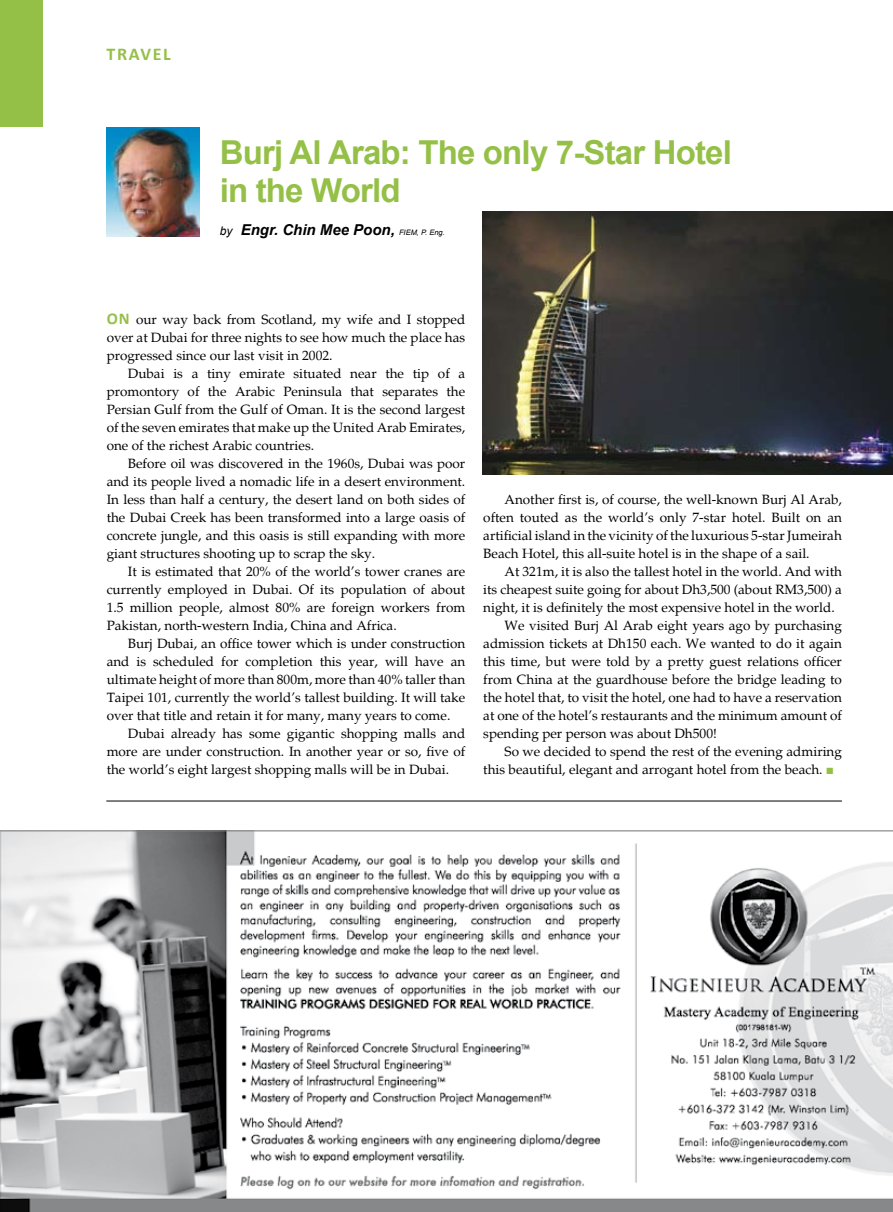
<style>
.page{position:relative;width:893px;height:1212px;background:#fff}
.page>*{position:absolute;margin:0;border:0;box-sizing:border-box;transform-origin:0 0}
.t1{font:700 33px/37.5px "Arial";letter-spacing:-.025em;color:#95c047}
.t2{font:700 18px "Calibri";letter-spacing:.09em;color:#95c047}
.t3{font:italic 700 15px "Arial";color:#000}
.t4{font:13.5px/18px "Palatino";color:#000;text-align:justify}
.s1{font-weight:400;font-size:12px}
.s2{font-weight:400;font-size:7.5px}
.s3{font-family:"Calibri";font-weight:700;font-size:16.5px;color:#95c047}
.s4{color:#95c047}
</style>
<div class="page">
<div style="left:0;top:0;width:43px;height:126px;background:#95c047"></div>
<img style="left:106px;top:128px;width:94px;height:108px">
<img style="left:483px;top:212px;width:410px;height:262px">
<svg style="left:0;top:831px;width:893px;height:381px"></svg>
<hr style="left:106px;top:801px;width:736px;height:1px;background:#000">
<h2 class="t2" style="left:107px;top:42px;width:66px">TRAVEL</h2>
<h1 class="t1" style="left:220px;top:135px;width:514px">Burj Al Arab: The only 7-Star Hotel in the World</h1>
<p class="t3" style="left:220px;top:220px;width:227px"><span class="s1">by</span> Engr. Chin Mee Poon, <span class="s2">FIEM, P. Eng.</span></p>
<p class="t4" style="left:107px;top:311px;width:360px"><span class="s3">ON</span> our way back from Scotland, my wife and I stopped over at Dubai for three nights to see how much the place has progressed since our last visit in 2002.</p>
<p class="t4" style="left:107px;top:365px;width:360px;text-indent:21px">Dubai is a tiny emirate situated near the tip of a promontory of the Arabic Peninsula that separates the Persian Gulf from the Gulf of Oman. It is the second largest of the seven emirates that make up the United Arab Emirates, one of the richest Arabic countries.</p>
<p class="t4" style="left:107px;top:455px;width:360px;text-indent:21px">Before oil was discovered in the 1960s, Dubai was poor and its people lived a nomadic life in a desert environment.<br>In less than half a century, the desert land on both sides of the Dubai Creek has been transformed into a large oasis of concrete jungle, and this oasis is still expanding with more giant structures shooting up to scrap the sky.</p>
<p class="t4" style="left:107px;top:563px;width:360px;text-indent:21px">It is estimated that 20% of the world’s tower cranes are currently employed in Dubai. Of its population of about 1.5 million people, almost 80% are foreign workers from Pakistan, north-western India, China and Africa.</p>
<p class="t4" style="left:107px;top:635px;width:360px;text-indent:21px">Burj Dubai, an office tower which is under construction and is scheduled for completion this year, will have an ultimate height of more than 800m, more than 40% taller than Taipei 101, currently the world’s tallest building. It will take over that title and retain it for many, many years to come.</p>
<p class="t4" style="left:107px;top:725px;width:360px;text-indent:21px">Dubai already has some gigantic shopping malls and more are under construction. In another year or so, five of the world’s eight largest shopping malls will be in Dubai.</p>
<p class="t4" style="left:483px;top:491px;width:360px;text-indent:21px">Another first is, of course, the well-known Burj Al Arab, often touted as the world’s only 7-star hotel. Built on an artificial island in the vicinity of the luxurious 5-star Jumeirah Beach Hotel, this all-suite hotel is in the shape of a sail.</p>
<p class="t4" style="left:505px;top:563px;width:339px">At 321m, it is also the tallest hotel in the world. And with</p>
<p class="t4" style="left:483px;top:581px;width:360px">its cheapest suite going for about Dh3,500 (about RM3,500) a</p>
<p class="t4" style="left:483px;top:599px;width:353px">night, it is definitely the most expensive hotel in the world.</p>
<p class="t4" style="left:505px;top:617px;width:339px">We visited Burj Al Arab eight years ago by purchasing</p>
<p class="t4" style="left:483px;top:635px;width:360px">admission tickets at Dh150 each. We wanted to do it again</p>
<p class="t4" style="left:483px;top:653px;width:360px">this time, but were told by a pretty guest relations officer</p>
<p class="t4" style="left:483px;top:671px;width:360px">from China at the guardhouse before the bridge leading to</p>
<p class="t4" style="left:483px;top:689px;width:360px">the hotel that, to visit the hotel, one had to have a reservation</p>
<p class="t4" style="left:483px;top:707px;width:360px">at one of the hotel’s restaurants and the minimum amount of</p>
<p class="t4" style="left:483px;top:725px;width:235px">spending per person was about Dh500!</p>
<p class="t4" style="left:505px;top:743px;width:339px">So we decided to spend the rest of the evening admiring</p>
<p class="t4" style="left:483px;top:761px;width:351px">this beautiful, elegant and arrogant hotel from the beach. <span class="s4">■</span></p>
</div>
